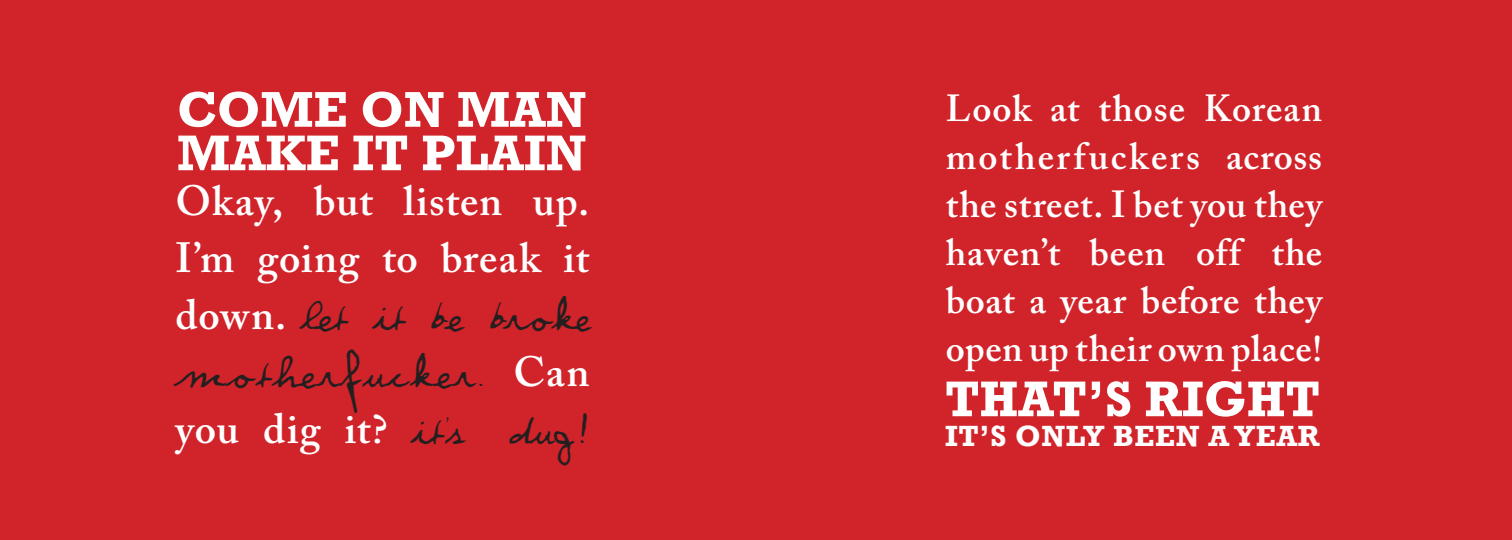
<style>
.page{position:relative;width:1512px;height:540px;background:#d1232a}
.page>*{position:absolute;margin:0;border:0;box-sizing:border-box;transform-origin:0 0}
.CoconutSid{font:700 51px "Rockwell";color:#fff}
.ML{font:600 42px/57px "Adobe Caslon Pro";letter-spacing:.02em;color:#fff}
.ML-2{font:600 37.5px/48px "Adobe Caslon Pro";letter-spacing:.02em;color:#fff;text-align:justify}
.ML-3{font:36px/57px "Violation";letter-spacing:.075em;color:#231f20}
.CoconutSid-2{font:700 30px "Rockwell";letter-spacing:.02em;color:#fff}
.s1{font-family:"Adobe Caslon Pro";font-weight:600;font-size:42px;color:#fff}
.s2{font-family:"Violation";font-weight:400;font-size:36px;color:#231f20}
</style>
<div class="page">
<p class="CoconutSid" style="left:177px;top:79px;width:411px">COME ON MAN</p>
<p class="CoconutSid" style="left:177px;top:122px;width:411px">MAKE IT PLAIN</p>
<p class="ML" style="left:176px;top:172px;width:415px">Okay, but listen up.<br>I’m going to break it</p>
<p class="ML-3" style="left:176px;top:288px;width:416px"><span class="s1">down.</span> let it be broke motherfucker. <span class="s1">Can</span></p>
<p class="ML" style="left:176px;top:400px;width:289px">you dig it? <span class="s2">it's</span></p>
<p class="ML-3" style="left:509px;top:402px;width:82px">dug !</p>
<p class="ML-2" style="left:946px;top:84px;width:378px">Look at those Korean motherfuckers across the street. I bet you they haven’t been off the boat a year before they open up their own place!</p>
<p class="CoconutSid" style="left:945px;top:368px;width:377px">THAT’S RIGHT</p>
<p class="CoconutSid-2" style="left:945px;top:418px;width:376px">IT’S ONLY BEEN A YEAR</p>
</div>
